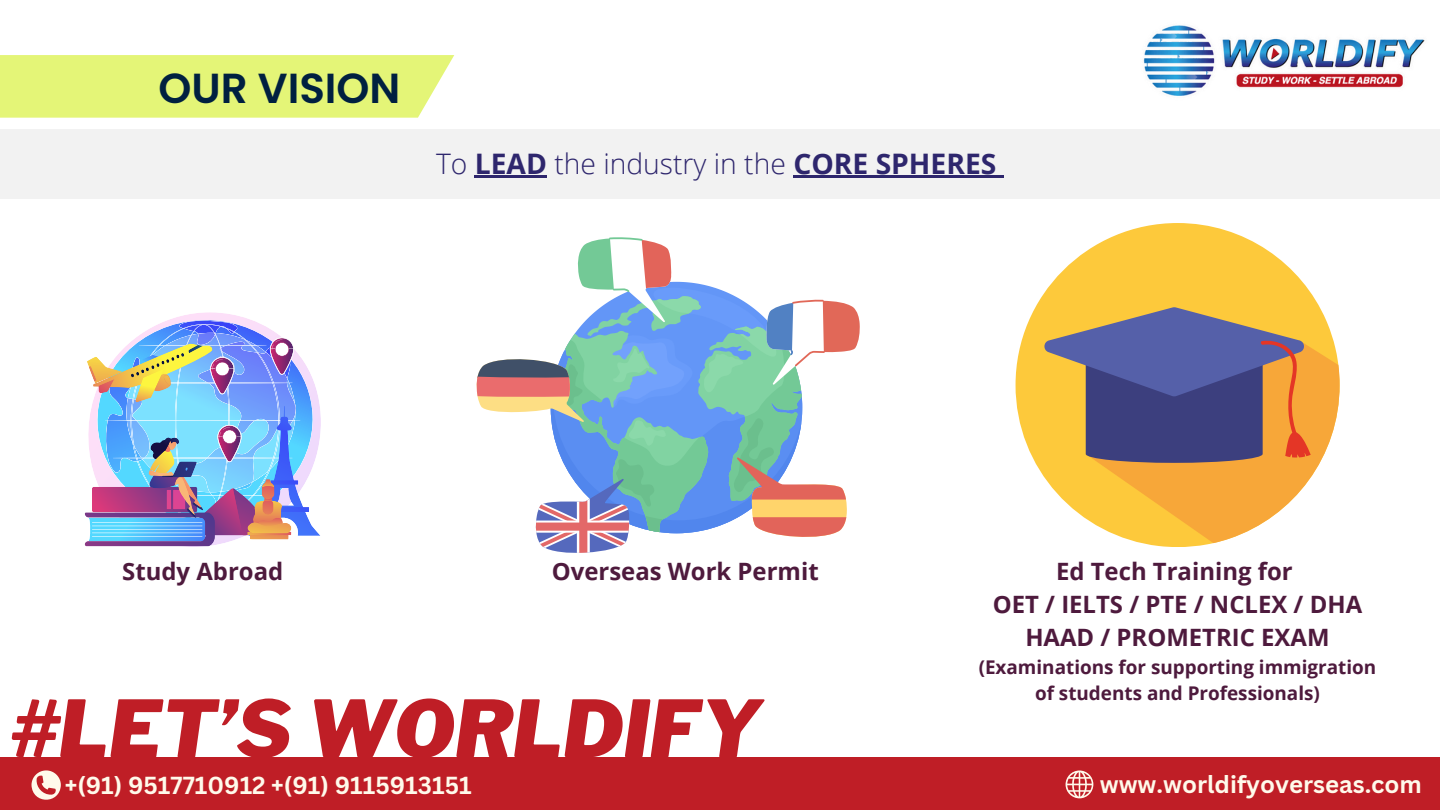
<style>
.page{position:relative;width:1440px;height:810px;background:#fff}
.page>*{position:absolute;margin:0;border:0;box-sizing:border-box;transform-origin:0 0}
.t1{font:italic 900 78.3px "Libre Franklin";color:#bf1e26}
.t2{font:600 42px "Poppins";color:#002040}
.t3{font:300 28.3px "Open Sans";color:#2e266d}
.t4{font:700 24px "Canva Sans";color:#fffaeb}
.t5{font:700 23.9px/33px "Open Sans";color:#4e1a3d;text-align:center}
.t6{font:700 18.9px/26.2px "Open Sans";color:#4e1a3d;text-align:center}
.s1{font-weight:700}
</style>
<div class="page">
<svg style="left:88px;top:312px;width:162px;height:235px"></svg>
<svg style="left:85px;top:320px;width:236px;height:226px;background:#9cb3da"></svg>
<svg style="left:1016px;top:223px;width:318px;height:324px;fill:#fdc93b"></svg>
<svg style="left:1086px;top:340px;width:254px;height:203px;fill:#f7a739"></svg>
<svg style="left:1043px;top:307px;width:268px;height:156px;background:#877372"></svg>
<div style="left:0;top:130px;width:1440px;height:69px;background:#f2f2f2"></div>
<hr style="left:475px;top:176px;width:72px;height:2px;background:#2e266d">
<hr style="left:793px;top:176px;width:204px;height:2px;background:#2e266d">
<svg style="left:997px;top:176px;width:7px;height:2px"></svg>
<img style="left:1128px;top:25px;width:312px;height:105px">
<div style="left:0;top:757px;width:1440px;height:53px;background:#bf1e26"></div>
<svg style="left:1065px;top:770px;width:28px;height:28px"></svg>
<svg style="left:32px;top:770px;width:29px;height:30px"></svg>
<svg style="left:476px;top:237px;width:384px;height:316px"></svg>
<div style="left:0;top:55px;width:454px;height:63px;background:#e4f577"></div>
<p class="t2" style="left:159px;top:59px;width:243px">OUR VISION</p>
<p class="t3" style="left:436px;top:144px;width:562px">To <span class="s1">LEAD</span> the industry in the <span class="s1">CORE SPHERES</span></p>
<h3 class="t5" style="left:122px;top:554px;width:162px">Study Abroad</h3>
<p class="t5" style="left:552px;top:554px;width:268px">Overseas Work Permit</p>
<p class="t5" style="left:1056px;top:554px;width:238px">Ed Tech Training for</p>
<p class="t5" style="left:993px;top:587px;width:371px">OET / IELTS / PTE / NCLEX / DHA<br>HAAD / PROMETRIC EXAM</p>
<h4 class="t6" style="left:979px;top:653px;width:399px">(Examinations for supporting immigration of students and Professionals)</h4>
<p class="t1" style="left:12px;top:682px;width:751px">#LET’S WORLDIFY</p>
<h4 class="t4" style="left:65px;top:768px;width:408px">+(91) 9517710912 +(91) 9115913151</h4>
<p class="t4" style="left:1100px;top:767px;width:324px">www.worldifyoverseas.com</p>
</div>
